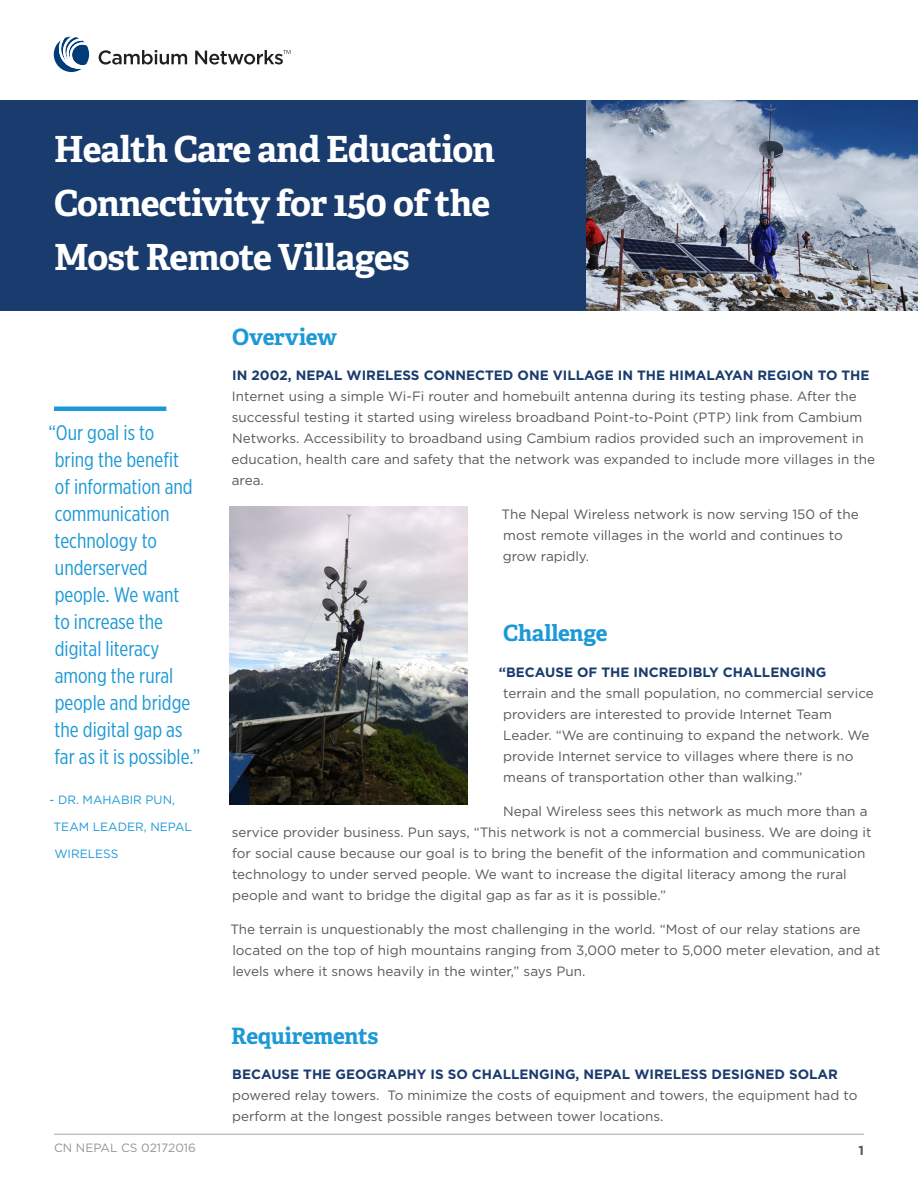
<style>
.page{position:relative;width:918px;height:1188px;background:#fff}
.page>*{position:absolute;margin:0;border:0;box-sizing:border-box;transform-origin:0 0}
.Main_Title{font:700 36px/54px "Adelle";letter-spacing:-.02em;color:#fff}
.t1{font:700 22.5px "Adelle";letter-spacing:-.015em;color:#1d99d6}
.Pull_Quote{font:21px/27px "Gotham X Narrow";color:#1d99d6}
.t2{font:13.5px/21px "Gotham";color:#57585a}
.t3{font:13.05px "Gotham";color:#57585a}
.t4{font:700 13.05px "Gotham";color:#57585a}
.Pull_Quote_-_Author{font:12px "Gotham";color:#1d99d6}
.Caption_Center{font:12px "Gotham";color:#939598}
.s1{font-weight:700;color:#193b6d}
</style>
<div class="page">
<hr style="left:54px;top:1134px;width:810px;height:1px;background:#a8a9ad">
<div style="left:0;top:100px;width:918px;height:210px;background:#193b6d"></div>
<svg style="left:99px;top:50px;width:88px;height:15px"></svg>
<svg style="left:195px;top:50px;width:95px;height:15px"></svg>
<svg style="left:54px;top:37px;width:35px;height:35px"></svg>
<div style="left:54px;top:406px;width:112px;height:5px;background:#1d99d6"></div>
<img style="left:586px;top:100px;width:332px;height:210px">
<img style="left:229px;top:507px;width:238px;height:297px">
<p class="Main_Title" style="left:54px;top:122px;width:443px">Health Care and Education<br>Connectivity for 150 of the<br>Most Remote Villages</p>
<p class="Pull_Quote" style="left:48px;top:419px;width:153px">“Our goal is to<br>bring the benefit<br>of information and communication technology to underserved people. We want<br>to increase the digital literacy among the rural people and bridge the digital gap as far as it is possible.”</p>
<p class="Pull_Quote_-_Author" style="left:50px;top:793px;width:127px">- DR. MAHABIR PUN,</p>
<p class="Pull_Quote_-_Author" style="left:54px;top:820px;width:140px">TEAM LEADER, NEPAL</p>
<p class="Pull_Quote_-_Author" style="left:54px;top:847px;width:66px">WIRELESS</p>
<p class="t1" style="left:232px;top:323px;width:106px">Overview</p>
<p class="t2" style="left:232px;top:365px;width:645px"><span class="s1">IN 2002, NEPAL WIRELESS CONNECTED ONE VILLAGE IN THE HIMALAYAN REGION TO THE </span>Internet using a simple Wi-Fi router and homebuilt antenna during its testing phase. After the successful testing it started using wireless broadband Point-to-Point (PTP) link from Cambium Networks. Accessibility to broadband using Cambium radios provided such an improvement in education, health care and safety that the network was expanded to include more villages in the area.</p>
<p class="t2" style="left:501px;top:504px;width:359px">The Nepal Wireless network is now serving 150 of the most remote villages in the world and continues to grow rapidly.</p>
<p class="t1" style="left:503px;top:619px;width:106px">Challenge</p>
<p class="t2" style="left:503px;top:661px;width:372px;text-indent:-4px"><span class="s1">“BECAUSE OF THE INCREDIBLY CHALLENGING<br></span>terrain and the small population, no commercial service providers are interested to provide Internet Team Leader. “We are continuing to expand the network. We provide Internet service to villages where there is no means of transportation other than walking.”</p>
<p class="t2" style="left:232px;top:800px;width:641px;text-indent:271px">Nepal Wireless sees this network as much more than a service provider business. Pun says, “This network is not a commercial business. We are doing it for social cause because our goal is to bring the benefit of the information and communication technology to under served people. We want to increase the digital literacy among the rural people and want to bridge the digital gap as far as it is possible.”</p>
<p class="t2" style="left:230px;top:918px;width:651px">The terrain is unquestionably the most challenging in the world. “Most of our relay stations are located on the top of high mountains ranging from 3,000 meter to 5,000 meter elevation, and at levels where it snows heavily in the winter,” says Pun.</p>
<p class="t1" style="left:231px;top:1021px;width:149px">Requirements</p>
<p class="t2" style="left:232px;top:1064px;width:627px"><span class="s1">BECAUSE THE GEOGRAPHY IS SO CHALLENGING, NEPAL WIRELESS DESIGNED SOLAR </span>powered relay towers. To minimize the costs of equipment and towers, the equipment had to perform at the longest possible ranges between tower locations.</p>
<p class="Caption_Center" style="left:54px;top:1141px;width:143px">CN NEPAL CS 02172016</p>
<p class="t3" style="left:54px;top:1143px;width:154px">Add Reference Number</p>
<p class="t4" style="left:858px;top:1143px;width:7px">1</p>
</div>
